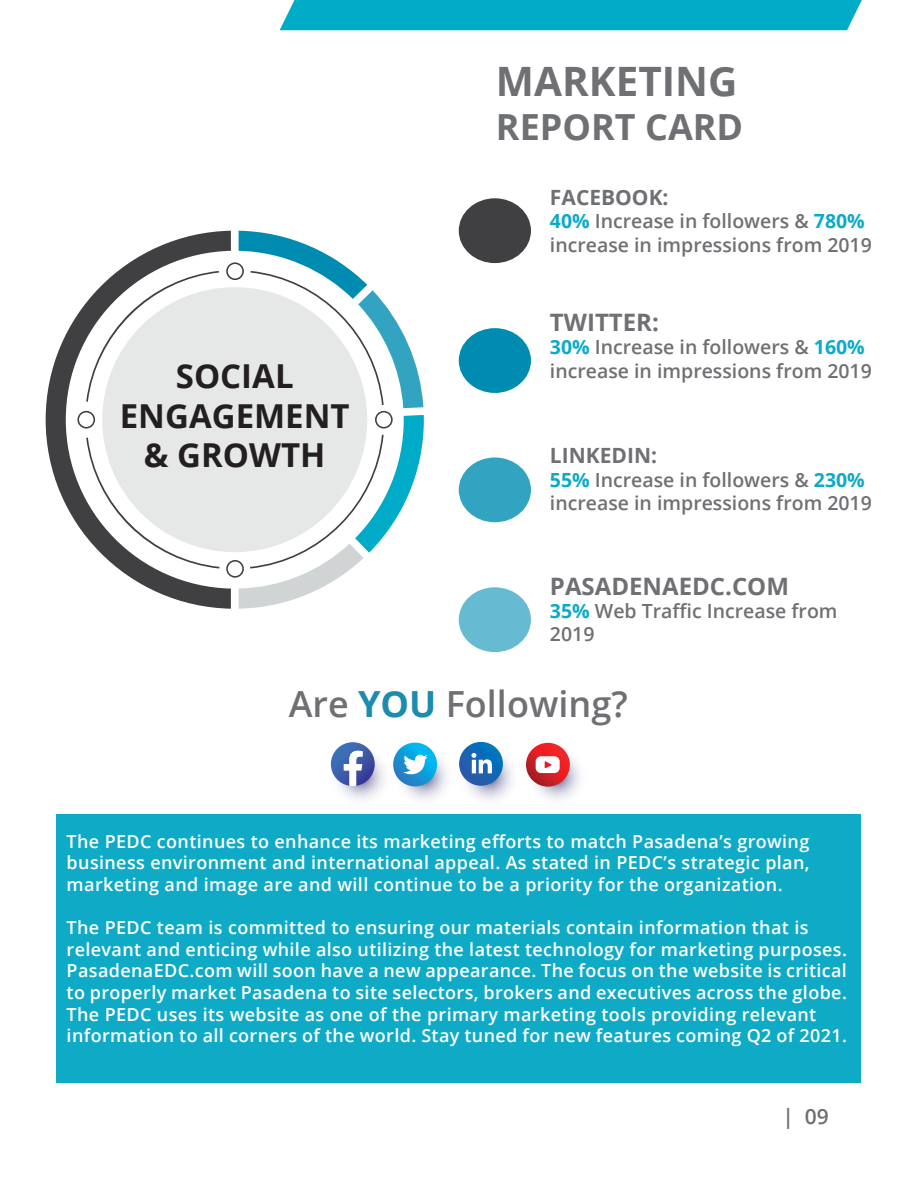
<style>
.page{position:relative;width:918px;height:1188px;background:#fff}
.page>*{position:absolute;margin:0;border:0;box-sizing:border-box;transform-origin:0 0}
.t1{font:700 40.5px "Open Sans";color:#6f7073}
.t2{font:600 36px "Open Sans";color:#6f7073}
.t3{font:700 36px "Open Sans";color:#6f7073}
.t4{font:700 33px/39.6px "Open Sans";color:#231f20;text-align:center}
.t5{font:700 24px "Open Sans";color:#6f7073}
.t6{font:700 21px "Open Sans";color:#6f7073}
.t7{font:600 21px "Open Sans";color:#6d6f72}
.t8{font:600 19.5px/23.4px "Open Sans";color:#6f7073}
.t9{font:600 18px/21.6px "Open Sans";letter-spacing:.02em;color:#fff;text-align:justify}
.s1{font-weight:700;color:#0caac7}
.s2{font-weight:700;color:#1c8bb1}
</style>
<div class="page">
<div style="left:280px;top:0;width:582px;height:30px;background:#00abc7"></div>
<div style="left:56px;top:814px;width:804px;height:269px;background:#0fabc6"></div>
<svg style="left:46px;top:231px;width:180px;height:378px"></svg>
<div style="left:102px;top:287px;width:265px;height:265px;background:#e6e8e8;border-radius:50%"></div>
<svg style="left:86px;top:271px;width:133px;height:131px"></svg>
<svg style="left:86px;top:438px;width:134px;height:131px"></svg>
<svg style="left:226px;top:231px;width:198px;height:378px"></svg>
<svg style="left:77px;top:411px;width:18px;height:18px"></svg>
<svg style="left:459px;top:198px;width:72px;height:65px"></svg>
<div style="left:459px;top:587px;width:72px;height:65px;background:#66bad1;border-radius:50%"></div>
<div style="left:459px;top:328px;width:72px;height:65px;background:#008cb0;border-radius:50%"></div>
<div style="left:459px;top:457px;width:72px;height:65px;background:#33a3c2;border-radius:50%"></div>
<img style="left:330px;top:745px;width:117px;height:55px">
<svg style="left:331px;top:742px;width:44px;height:44px"></svg>
<svg style="left:393px;top:743px;width:44px;height:43px"></svg>
<svg style="left:403px;top:755px;width:24px;height:20px"></svg>
<img style="left:459px;top:745px;width:53px;height:55px">
<svg style="left:459px;top:742px;width:44px;height:44px"></svg>
<svg style="left:471px;top:753px;width:21px;height:20px"></svg>
<img style="left:526px;top:746px;width:54px;height:53px">
<svg style="left:526px;top:743px;width:44px;height:44px"></svg>
<svg style="left:536px;top:756px;width:24px;height:17px"></svg>
<p class="t1" style="left:496px;top:53px;width:243px">MARKETING</p>
<p class="t3" style="left:496px;top:101px;width:249px">REPORT CARD</p>
<p class="t4" style="left:176px;top:356px;width:119px">SOCIAL</p>
<p class="t4" style="left:120px;top:395px;width:231px">ENGAGEMENT &amp; GROWTH</p>
<p class="t6" style="left:550px;top:183px;width:120px">FACEBOOK:</p>
<p class="t8" style="left:550px;top:209px;width:323px"><span class="s1">40%</span> Increase in followers &amp; <span class="s1">780% </span>increase in impressions from 2019</p>
<p class="t5" style="left:550px;top:305px;width:110px">TWITTER:</p>
<p class="t8" style="left:550px;top:335px;width:323px"><span class="s1">30%</span> Increase in followers &amp; <span class="s1">160% </span>increase in impressions from 2019</p>
<p class="t6" style="left:550px;top:441px;width:109px">LINKEDIN:</p>
<p class="t8" style="left:550px;top:468px;width:323px"><span class="s1">55%</span> Increase in followers &amp; <span class="s1">230% </span>increase in impressions from 2019</p>
<p class="t5" style="left:550px;top:569px;width:241px">PASADENAEDC.COM</p>
<p class="t8" style="left:550px;top:599px;width:289px"><span class="s1">35%</span> Web Traffic Increase from<br>2019</p>
<p class="t2" style="left:289px;top:679px;width:340px">Are <span class="s2">YOU</span> Following?</p>
<p class="t9" style="left:67px;top:830px;width:744px">The PEDC continues to enhance its marketing efforts to match Pasadena’s growing</p>
<p class="t9" style="left:67px;top:852px;width:745px">business environment and international appeal. As stated in PEDC’s strategic plan,</p>
<p class="t9" style="left:67px;top:873px;width:718px">marketing and image are and will continue to be a priority for the organization.</p>
<p class="t9" style="left:67px;top:916px;width:743px">The PEDC team is committed to ensuring our materials contain information that is</p>
<p class="t9" style="left:67px;top:938px;width:782px">relevant and enticing while also utilizing the latest technology for marketing purposes.<br>PasadenaEDC.com will soon have a new appearance. The focus on the website is critical to properly market Pasadena to site selectors, brokers and executives across the globe.<br>The PEDC uses its website as one of the primary marketing tools providing relevant</p>
<p class="t9" style="left:67px;top:1024px;width:782px">information to all corners of the world. Stay tuned for new features coming Q2 of 2021.</p>
<p class="t7" style="left:782px;top:1102px;width:48px">| 09</p>
</div>
